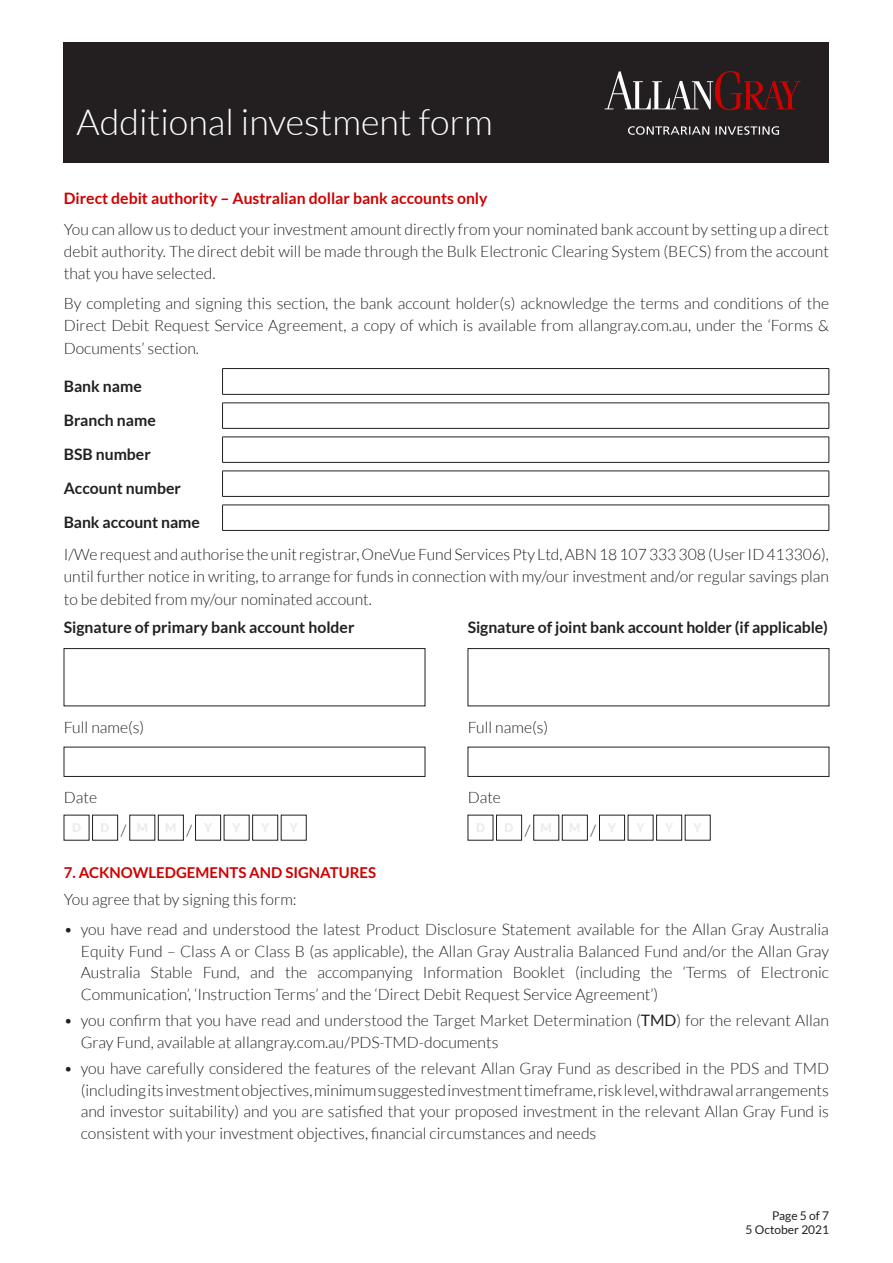
<style>
.page{position:relative;width:893px;height:1263px;background:#fff}
.page>*{position:absolute;margin:0;border:0;box-sizing:border-box;transform-origin:0 0}
.t1{font:300 36px "Lato";color:#fff}
.t2{font:300 15.75px/21.8px "Lato";color:#231f20;text-align:justify}
.t3{font:700 15.75px/34px "Lato";color:#231f20}
.t4{font:700 15.75px "Lato";color:#cf0000}
.t5{font:700 15px "Lato";color:#cf0000}
.t6{font:12px/14.4px "Lato";color:#231f20;text-align:right}
.s1{font-weight:400}
</style>
<div class="page">
<div style="left:64px;top:43px;width:765px;height:120px;background:#231f20"></div>
<svg style="left:628px;top:126px;width:151px;height:9px"></svg>
<svg style="left:605px;top:71px;width:196px;height:39px"></svg>
<div style="left:64px;top:648px;width:361px;height:58px;border:1px solid #231f20"></div>
<div style="left:64px;top:747px;width:361px;height:30px;border:1px solid #231f20"></div>
<div style="left:92px;top:815px;width:26px;height:25px;border:1px solid #231f20"></div>
<div style="left:158px;top:815px;width:26px;height:25px;border:1px solid #231f20"></div>
<div style="left:195px;top:815px;width:26px;height:25px;border:1px solid #231f20"></div>
<div style="left:252px;top:815px;width:26px;height:25px;border:1px solid #231f20"></div>
<div style="left:468px;top:648px;width:361px;height:58px;border:1px solid #231f20"></div>
<div style="left:468px;top:747px;width:361px;height:30px;border:1px solid #231f20"></div>
<div style="left:496px;top:815px;width:26px;height:25px;border:1px solid #231f20"></div>
<div style="left:562px;top:815px;width:26px;height:25px;border:1px solid #231f20"></div>
<div style="left:599px;top:815px;width:26px;height:25px;border:1px solid #231f20"></div>
<div style="left:656px;top:815px;width:26px;height:25px;border:1px solid #231f20"></div>
<hr style="left:222px;top:368px;width:607px;height:1px;background:#231f20">
<svg style="left:222px;top:369px;width:1px;height:25px"></svg>
<svg style="left:829px;top:369px;width:1px;height:25px"></svg>
<hr style="left:222px;top:394px;width:607px;height:1px;background:#231f20">
<hr style="left:222px;top:403px;width:607px;height:1px;background:#231f20">
<svg style="left:222px;top:403px;width:1px;height:25px"></svg>
<svg style="left:829px;top:403px;width:1px;height:25px"></svg>
<hr style="left:222px;top:428px;width:607px;height:1px;background:#231f20">
<hr style="left:222px;top:437px;width:607px;height:1px;background:#231f20">
<svg style="left:222px;top:437px;width:1px;height:25px"></svg>
<svg style="left:829px;top:437px;width:1px;height:25px"></svg>
<hr style="left:222px;top:462px;width:607px;height:1px;background:#231f20">
<hr style="left:222px;top:471px;width:607px;height:1px;background:#231f20">
<svg style="left:222px;top:471px;width:1px;height:25px"></svg>
<svg style="left:829px;top:471px;width:1px;height:25px"></svg>
<hr style="left:222px;top:496px;width:607px;height:1px;background:#231f20">
<hr style="left:222px;top:505px;width:607px;height:1px;background:#231f20">
<svg style="left:222px;top:505px;width:1px;height:25px"></svg>
<svg style="left:829px;top:505px;width:1px;height:25px"></svg>
<hr style="left:222px;top:530px;width:607px;height:1px;background:#231f20">
<h1 class="t1" style="left:77px;top:103px;width:418px">Additional investment form</h1>
<p class="t4" style="left:64px;top:189px;width:425px">Direct debit authority – Australian dollar bank accounts only</p>
<p class="t2" style="left:64px;top:218px;width:767px">You can allow us to deduct your investment amount directly from your nominated bank account by setting up a direct debit authority. The direct debit will be made through the Bulk Electronic Clearing System (BECS) from the account that you have selected.</p>
<p class="t2" style="left:64px;top:292px;width:767px;line-height:22.4px">By completing and signing this section, the bank account holder(s) acknowledge the terms and conditions of the Direct Debit Request Service Agreement, a copy of which is available from allangray.com.au, under the ‘Forms &amp; Documents’ section.</p>
<p class="t3" style="left:64px;top:369px;width:137px">Bank name<br>Branch name<br>BSB number<br>Account number<br>Bank account name</p>
<p class="t2" style="left:64px;top:543px;width:767px;line-height:22.5px">I/We request and authorise the unit registrar, OneVue Fund Services Pty Ltd, ABN 18 107 333 308 (User ID 413306), until further notice in writing, to arrange for funds in connection with my/our investment and/or regular savings plan to be debited from my/our nominated account.</p>
<p class="t3" style="left:64px;top:610px;width:292px">Signature of primary bank account holder</p>
<p class="t3" style="left:468px;top:610px;width:361px">Signature of joint bank account holder (if applicable)</p>
<p class="t2" style="left:64px;top:716px;width:82px">Full name(s)</p>
<p class="t2" style="left:468px;top:716px;width:82px">Full name(s)</p>
<p class="t2" style="left:64px;top:787px;width:35px">Date</p>
<p class="t2" style="left:468px;top:787px;width:35px">Date</p>
<p class="t5" style="left:64px;top:864px;width:314px">7. ACKNOWLEDGEMENTS AND SIGNATURES</p>
<p class="t2" style="left:64px;top:888px;width:234px">You agree that by signing this form:</p>
<p class="t2" style="left:81px;top:918px;width:750px;text-indent:-17px">• you have read and understood the latest Product Disclosure Statement available for the Allan Gray Australia Equity Fund – Class A or Class B (as applicable), the Allan Gray Australia Balanced Fund and/or the Allan Gray Australia Stable Fund, and the accompanying Information Booklet (including the ‘Terms of Electronic Communication’, ‘Instruction Terms’ and the ‘Direct Debit Request Service Agreement’)</p>
<p class="t2" style="left:81px;top:1010px;width:750px;text-indent:-17px">• you confirm that you have read and understood the Target Market Determination (<span class="s1">TMD</span>) for the relevant Allan<br>Gray Fund, available at allangray.com.au/PDS-TMD-documents</p>
<p class="t2" style="left:81px;top:1057px;width:750px;text-indent:-17px">• you have carefully considered the features of the relevant Allan Gray Fund as described in the PDS and TMD (including its investment objectives, minimum suggested investment timeframe, risk level, withdrawal arrangements and investor suitability) and you are satisfied that your proposed investment in the relevant Allan Gray Fund is consistent with your investment objectives, financial circumstances and needs</p>
<p class="t6" style="left:746px;top:1208px;width:85px">Page 5 of 7<br>5 October 2021</p>
</div>
